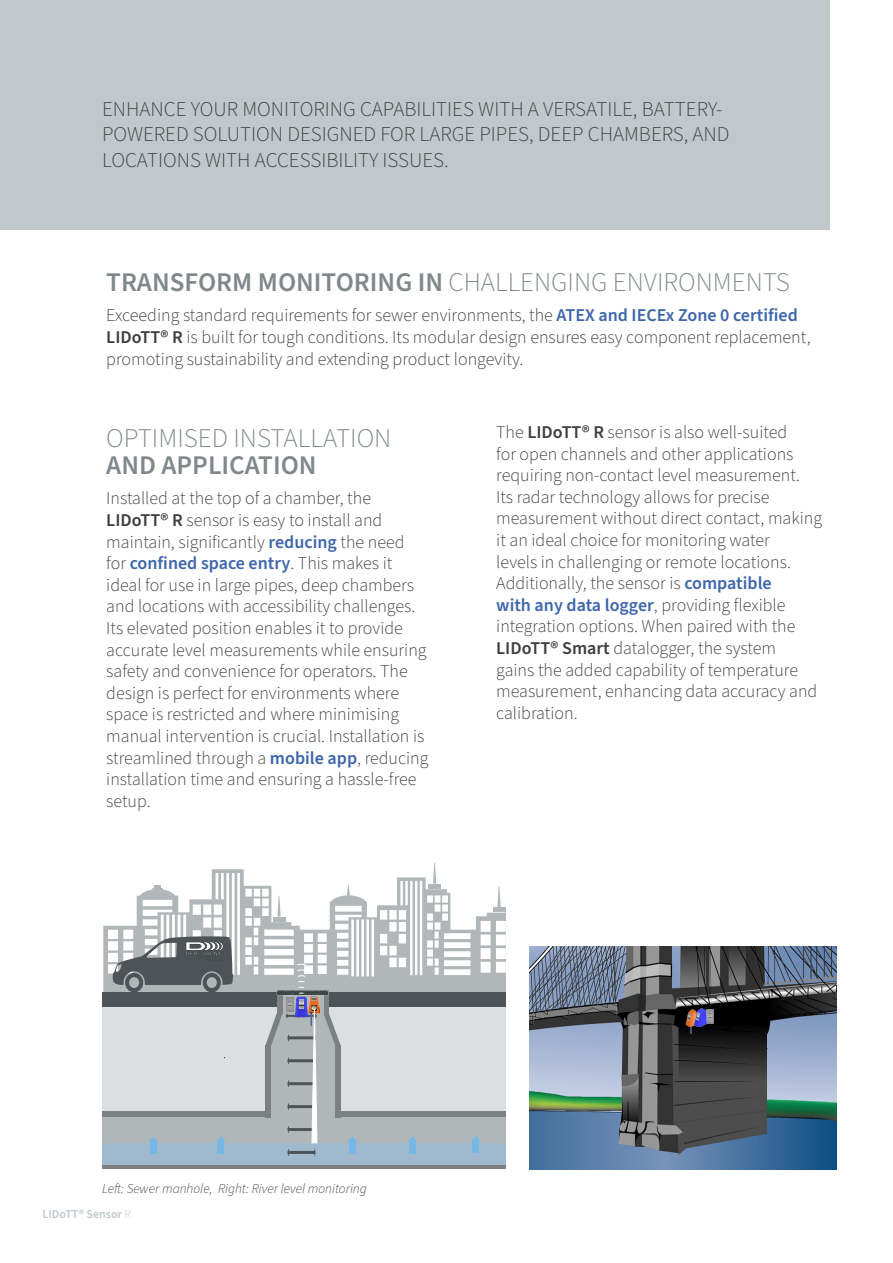
<style>
.page{position:relative;width:893px;height:1263px;background:#fff}
.page>*{position:absolute;margin:0;border:0;box-sizing:border-box;transform-origin:0 0}
.detect_copycopy{font:300 27px/27px "Source Sans Pro";color:#80888b}
.detect_copycopy-2{font:300 21px/25.5px "Source Sans Pro";color:#3e3e3f}
.detect_copycopy-3{font:300 18px/21.6px "Source Sans Pro";color:#3e3e3f}
.detect_copycopy-4{font:italic 300 13.5px "Source Sans Pro";color:#3e3e3f}
.detect_copycopy-5{font:600 12px "Source Sans Pro";color:#c0c8cb}
.s1{font-weight:600}
.s2{font-weight:600;color:#3e66ad}
.s3{font-weight:300}
</style>
<div class="page">
<svg style="left:103px;top:869px;width:403px;height:123px"></svg>
<div style="left:273px;top:917px;width:12px;height:5px;background:#b1b7b8"></div>
<svg style="left:277px;top:896px;width:4px;height:20px"></svg>
<div style="left:493px;top:907px;width:12px;height:5px;background:#b1b7b8"></div>
<svg style="left:497px;top:886px;width:4px;height:21px"></svg>
<div style="left:429px;top:884px;width:12px;height:5px;background:#b1b7b8"></div>
<svg style="left:433px;top:863px;width:3px;height:21px"></svg>
<svg style="left:154px;top:885px;width:7px;height:3px"></svg>
<div style="left:102px;top:992px;width:404px;height:15px;background:#4d5356"></div>
<div style="left:102px;top:1112px;width:404px;height:53px;background:#b1b7b8"></div>
<div style="left:102px;top:1007px;width:404px;height:104px;background:#dbdfe2"></div>
<div style="left:281px;top:995px;width:44px;height:20px;background:#b1b7b8"></div>
<div style="left:272px;top:1027px;width:62px;height:16px;background:#b1b7b8"></div>
<div style="left:276px;top:1015px;width:53px;height:16px;background:#b1b7b8"></div>
<div style="left:267px;top:1042px;width:71px;height:71px;background:#b1b7b8;border-radius:3px"></div>
<div style="left:102px;top:1143px;width:404px;height:24px;background:#a0b9ce"></div>
<div style="left:338px;top:1111px;width:168px;height:6px;background:#7b8183"></div>
<div style="left:102px;top:1112px;width:167px;height:5px;background:#7b8183"></div>
<div style="left:335px;top:1045px;width:5px;height:72px;background:#7b8183"></div>
<svg style="left:324px;top:1012px;width:17px;height:35px"></svg>
<svg style="left:288px;top:1149px;width:28px;height:6px"></svg>
<hr style="left:102px;top:1165px;width:404px;height:4px;background:#7b8183">
<div style="left:409px;top:1140px;width:7px;height:13px;background:#76b7e5"></div>
<svg style="left:408px;top:1136px;width:9px;height:5px"></svg>
<div style="left:349px;top:1140px;width:6px;height:13px;background:#76b7e5"></div>
<svg style="left:348px;top:1136px;width:9px;height:5px"></svg>
<div style="left:472px;top:1140px;width:7px;height:13px;background:#76b7e5"></div>
<svg style="left:471px;top:1136px;width:9px;height:5px"></svg>
<div style="left:218px;top:1140px;width:6px;height:13px;background:#76b7e5"></div>
<svg style="left:216px;top:1136px;width:9px;height:5px"></svg>
<div style="left:150px;top:1140px;width:6px;height:13px;background:#76b7e5"></div>
<svg style="left:149px;top:1136px;width:9px;height:5px"></svg>
<img style="left:260px;top:973px;width:86px;height:39px">
<svg style="left:297px;top:963px;width:9px;height:31px"></svg>
<img style="left:286px;top:997px;width:8px;height:11px">
<svg style="left:112px;top:936px;width:121px;height:56px;background:#818688"></svg>
<img style="left:183px;top:939px;width:42px;height:24px">
<img style="left:295px;top:996px;width:13px;height:12px">
<img style="left:309px;top:997px;width:11px;height:17px">
<svg style="left:265px;top:1008px;width:52px;height:135px"></svg>
<div style="left:0;top:0;width:829px;height:230px;background:#c0c8cb"></div>
<img style="left:529px;top:946px;width:307px;height:223px">
<svg style="left:707px;top:1010px;width:6px;height:13px"></svg>
<img style="left:679px;top:1007px;width:25px;height:28px">
<img style="left:695px;top:1009px;width:12px;height:17px">
<p class="detect_copycopy-2" style="left:102px;top:97px;width:629px">ENHANCE YOUR MONITORING CAPABILITIES WITH A VERSATILE, BATTERY-<br>POWERED SOLUTION DESIGNED FOR LARGE PIPES, DEEP CHAMBERS, AND<br>LOCATIONS WITH ACCESSIBILITY ISSUES.</p>
<p class="detect_copycopy" style="left:106px;top:270px;width:685px"><span class="s1">TRANSFORM MONITORING IN</span> CHALLENGING ENVIRONMENTS</p>
<p class="detect_copycopy-3" style="left:106px;top:305px;width:706px">Exceeding standard requirements for sewer environments, the <span class="s2">ATEX and IECEx Zone 0 certified<br></span><span class="s1">LIDoTT® R</span> is built for tough conditions. Its modular design ensures easy component replacement, promoting sustainability and extending product longevity.</p>
<p class="detect_copycopy" style="left:106px;top:426px;width:287px">OPTIMISED INSTALLATION<br><span class="s1">AND APPLICATION</span></p>
<p class="detect_copycopy-3" style="left:106px;top:488px;width:324px">Installed at the top of a chamber, the <span class="s1">LIDoTT® R</span> sensor is easy to install and maintain, significantly <span class="s2">reducing</span> the need for <span class="s2">confined space entry</span>. This makes it ideal for use in large pipes, deep chambers and locations with accessibility challenges.<br>Its elevated position enables it to provide accurate level measurements while ensuring safety and convenience for operators. The design is perfect for environments where space is restricted and where minimising manual intervention is crucial. Installation is streamlined through a <span class="s2">mobile app</span>, reducing installation time and ensuring a hassle-free setup.</p>
<p class="detect_copycopy-3" style="left:496px;top:422px;width:327px">The <span class="s1">LIDoTT® R</span> sensor is also well-suited<br>for open channels and other applications requiring non-contact level measurement.<br>Its radar technology allows for precise measurement without direct contact, making it an ideal choice for monitoring water<br>levels in challenging or remote locations.<br>Additionally, the sensor is <span class="s2">compatible<br>with any data logger</span>, providing flexible integration options. When paired with the <span class="s1">LIDoTT® Smart</span> datalogger, the system<br>gains the added capability of temperature measurement, enhancing data accuracy and calibration.</p>
<p class="detect_copycopy-4" style="left:102px;top:1179px;width:266px">Left: Sewer manhole, Right: River level monitoring</p>
<p class="detect_copycopy-5" style="left:43px;top:1206px;width:90px">LIDoTT® Sensor <span class="s3">R</span></p>
</div>
